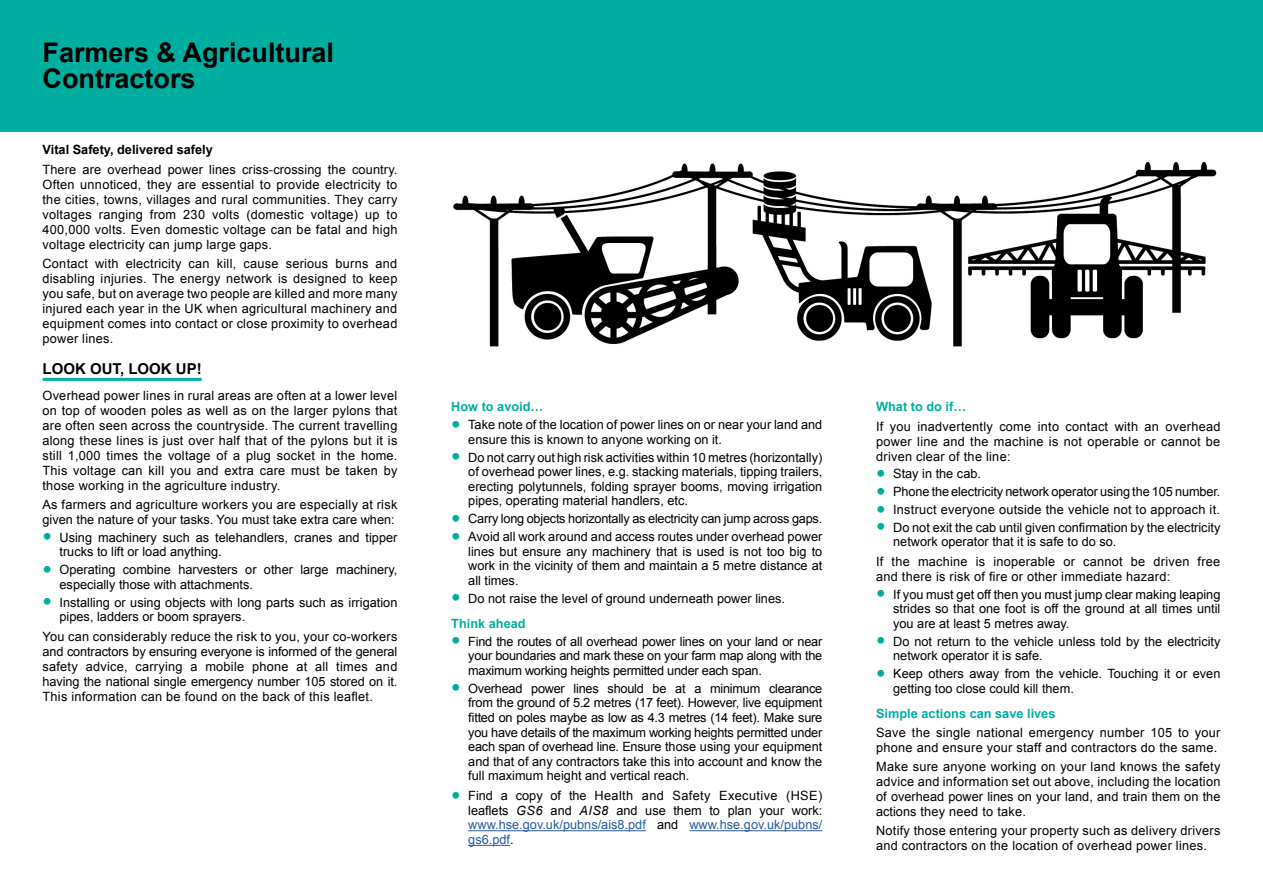
<style>
.page{position:relative;width:1263px;height:893px;background:#fff}
.page>*{position:absolute;margin:0;border:0;box-sizing:border-box;transform-origin:0 0}
.t1{font:700 27px/25.5px "Arial";color:#000}
.t2{font:700 15px "Arial";color:#000}
.t3{font:12.75px/14.5px "Arial";color:#000;text-align:justify}
.t4{font:12.75px/15px "Arial";letter-spacing:.02em;color:#000}
.t5{font:12.75px "Arial";letter-spacing:-.02em;color:#000}
.t6{font:700 12.75px "Arial";color:#00aea0}
.t7{font:700 12.75px "Arial";color:#000}
.s1{font-size:27px;color:#00aea0}
.s2{font-weight:700;color:#00aea0}
.s3{font-style:italic}
.s4{color:#275b9b}
</style>
<div class="page">
<div style="left:0;top:0;width:1263px;height:132px;background:#00aea0"></div>
<img style="left:453px;top:162px;width:764px;height:185px">
<hr style="left:43px;top:378px;width:159px;height:3px;background:#00aea0">
<hr style="left:468px;top:830px;width:178px;height:1px;background:#275b9b">
<hr style="left:689px;top:830px;width:133px;height:1px;background:#275b9b">
<hr style="left:468px;top:845px;width:42px;height:1px;background:#275b9b">
<h1 class="t1" style="left:43px;top:41px;width:293px">Farmers &amp; Agricultural<br>Contractors</h1>
<p class="t7" style="left:43px;top:141px;width:172px">Vital Safety, delivered safely</p>
<p class="t3" style="left:43px;top:162px;width:356px;line-height:15px">There are overhead power lines criss-crossing the country.<br>Often unnoticed, they are essential to provide electricity to the cities, towns, villages and rural communities. They carry voltages ranging from 230 volts (domestic voltage) up to 400,000 volts. Even domestic voltage can be fatal and high voltage electricity can jump large gaps.</p>
<p class="t3" style="left:43px;top:256px;width:356px;line-height:15px">Contact with electricity can kill, cause serious burns and disabling injuries. The energy network is designed to keep you safe, but on average two people are killed and more many injured each year in the UK when agricultural machinery and equipment comes into contact or close proximity to overhead power lines.</p>
<p class="t2" style="left:43px;top:359px;width:161px">LOOK OUT, LOOK UP!</p>
<p class="t3" style="left:43px;top:388px;width:356px;line-height:15px">Overhead power lines in rural areas are often at a lower level on top of wooden poles as well as on the larger pylons that are often seen across the countryside. The current travelling along these lines is just over half that of the pylons but it is still 1,000 times the voltage of a plug socket in the home.<br>This voltage can kill you and extra care must be taken by those working in the agriculture industry.</p>
<p class="t4" style="left:43px;top:497px;width:356px">As farmers and agriculture workers you are especially at risk given the nature of your tasks. You must take extra care when:</p>
<p class="t3" style="left:60px;top:530px;width:339px;text-indent:-17px"><span class="s1">•</span> Using machinery such as telehandlers, cranes and tipper trucks to lift or load anything.</p>
<p class="t3" style="left:60px;top:563px;width:339px;text-indent:-17px"><span class="s1">•</span> Operating combine harvesters or other large machinery, especially those with attachments.</p>
<p class="t3" style="left:60px;top:595px;width:339px;text-indent:-17px"><span class="s1">•</span> Installing or using objects with long parts such as irrigation pipes, ladders or boom sprayers.</p>
<p class="t3" style="left:43px;top:629px;width:356px;line-height:15px">You can considerably reduce the risk to you, your co-workers and contractors by ensuring everyone is informed of the general safety advice, carrying a mobile phone at all times and having the national single emergency number 105 stored on it.<br>This information can be found on the back of this leaflet.</p>
<p class="t6" style="left:451px;top:398px;width:94px">How to avoid…</p>
<p class="t3" style="left:468px;top:418px;width:356px;text-indent:-17px"><span class="s1">•</span> Take note of the location of power lines on or near your land and ensure this is known to anyone working on it.</p>
<p class="t3" style="left:468px;top:450px;width:356px;text-indent:-17px"><span class="s1">•</span> Do not carry out high risk activities within 10 metres (horizontally) of overhead power lines, e.g. stacking materials, tipping trailers, erecting polytunnels, folding sprayer booms, moving irrigation pipes, operating material handlers, etc.</p>
<p class="t5" style="left:451px;top:510px;width:372px"><span class="s1">•</span> Carry long objects horizontally as electricity can jump across gaps.</p>
<p class="t3" style="left:468px;top:529px;width:356px;text-indent:-17px"><span class="s1">•</span> Avoid all work around and access routes under overhead power lines but ensure any machinery that is used is not too big to work in the vicinity of them and maintain a 5 metre distance at all times.</p>
<p class="t3" style="left:451px;top:586px;width:335px;line-height:25px"><span class="s1">•</span> Do not raise the level of ground underneath power lines.<br><span class="s2">Think ahead</span></p>
<p class="t3" style="left:468px;top:634px;width:356px;text-indent:-17px"><span class="s1">•</span> Find the routes of all overhead power lines on your land or near your boundaries and mark these on your farm map along with the maximum working heights permitted under each span.</p>
<p class="t3" style="left:468px;top:681px;width:356px;text-indent:-17px"><span class="s1">•</span> Overhead power lines should be at a minimum clearance from the ground of 5.2 metres (17 feet). However, live equipment fitted on poles maybe as low as 4.3 metres (14 feet). Make sure you have details of the maximum working heights permitted under each span of overhead line. Ensure those using your equipment and that of any contractors take this into account and know the full maximum height and vertical reach.</p>
<p class="t3" style="left:468px;top:788px;width:356px;text-indent:-17px"><span class="s1">•</span> Find a copy of the Health and Safety Executive (HSE) leaflets <span class="s3">GS6</span> and <span class="s3">AIS8</span> and use them to plan your work: <span class="s4">www.hse.gov.uk/pubns/ais8.pdf</span> and <span class="s4">www.hse.gov.uk/pubns/ gs6.pdf</span>.</p>
<p class="t6" style="left:876px;top:398px;width:91px">What to do if…</p>
<p class="t3" style="left:876px;top:419px;width:346px;line-height:15px">If you inadvertently come into contact with an overhead power line and the machine is not operable or cannot be driven clear of the line:</p>
<p class="t3" style="left:876px;top:467px;width:106px"><span class="s1">•</span> Stay in the cab.</p>
<p class="t3" style="left:876px;top:485px;width:346px"><span class="s1">•</span> Phone the electricity network operator using the 105 number.</p>
<p class="t4" style="left:876px;top:502px;width:345px"><span class="s1">•</span> Instruct everyone outside the vehicle not to approach it.</p>
<p class="t3" style="left:893px;top:520px;width:329px;text-indent:-17px"><span class="s1">•</span> Do not exit the cab until given confirmation by the electricity network operator that it is safe to do so.</p>
<p class="t4" style="left:876px;top:554px;width:346px">If the machine is inoperable or cannot be driven free and there is risk of fire or other immediate hazard:</p>
<p class="t3" style="left:893px;top:587px;width:329px;text-indent:-17px"><span class="s1">•</span> If you must get off then you must jump clear making leaping strides so that one foot is off the ground at all times until you are at least 5 metres away.</p>
<p class="t3" style="left:893px;top:634px;width:329px;text-indent:-17px"><span class="s1">•</span> Do not return to the vehicle unless told by the electricity network operator it is safe.</p>
<p class="t3" style="left:893px;top:666px;width:329px;text-indent:-17px"><span class="s1">•</span> Keep others away from the vehicle. Touching it or even getting too close could kill them.</p>
<p class="t6" style="left:876px;top:705px;width:181px">Simple actions can save lives</p>
<p class="t4" style="left:876px;top:725px;width:346px">Save the single national emergency number 105 to your phone and ensure your staff and contractors do the same.</p>
<p class="t3" style="left:876px;top:759px;width:346px;line-height:15px">Make sure anyone working on your land knows the safety advice and information set out above, including the location of overhead power lines on your land, and train them on the actions they need to take.</p>
<p class="t4" style="left:876px;top:824px;width:346px">Notify those entering your property such as delivery drivers and contractors on the location of overhead power lines.</p>
</div>
